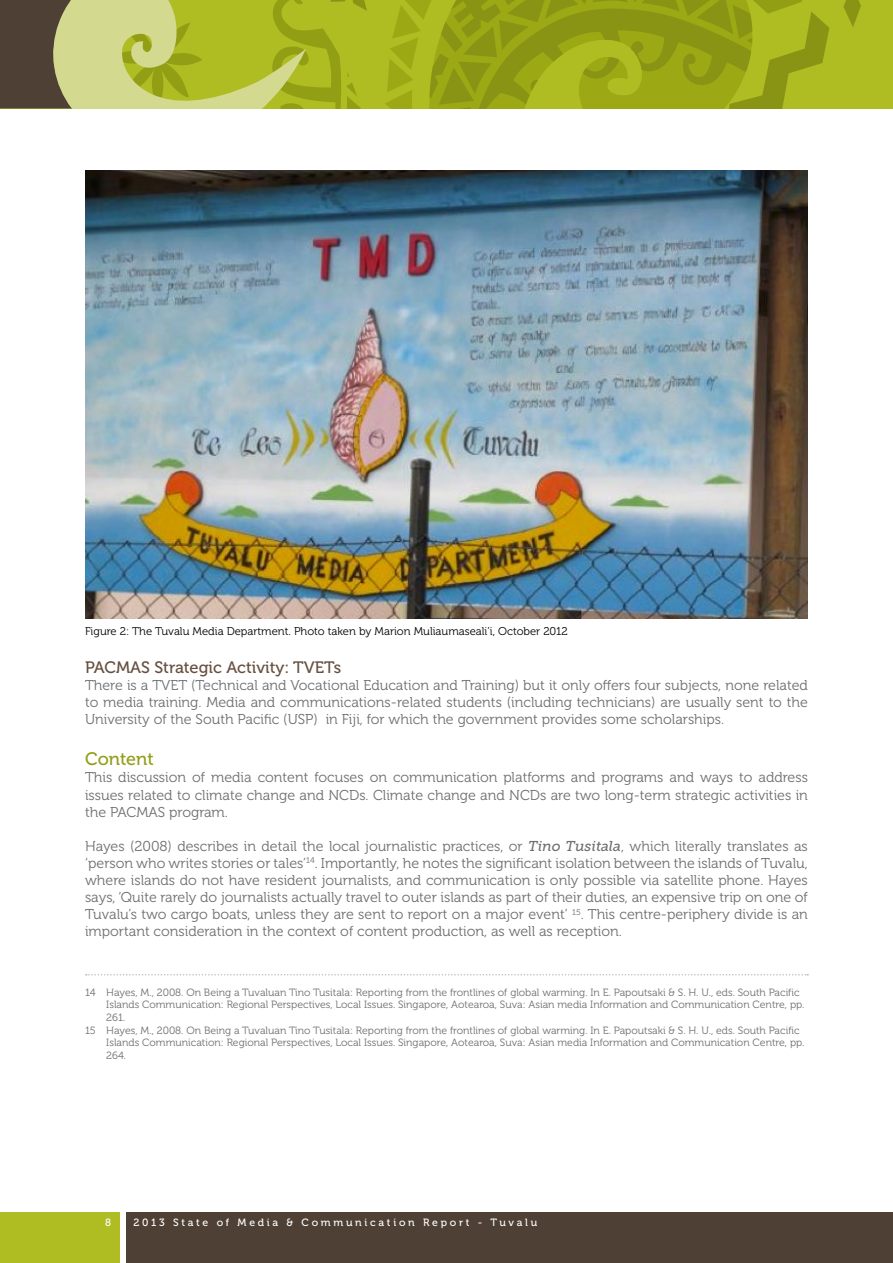
<style>
.page{position:relative;width:893px;height:1263px;background:#fff}
.page>*{position:absolute;margin:0;border:0;box-sizing:border-box;transform-origin:0 0}
.t1{font:18px "Museo 500";color:#939f1b}
.t2{font:16.5px "Museo 500";color:#685041}
.t3{font:14.25px/17.1px "Museo 300";color:#6d6e71;text-align:justify}
.t4{font:11.25px "Museo 300";color:#000}
.t5{font:10.5px "Museo 300";color:#6d6e71}
.t6{font:10.5px "Museo 500";letter-spacing:.26em;color:#fff}
.s1{font-family:"Museo Slab 500";font-style:italic}
</style>
<div class="page">
<svg style="left:86px;top:974px;width:722px;height:1px"></svg>
<img style="left:85px;top:170px;width:723px;height:448px">
<div style="left:0;top:1213px;width:120px;height:50px;background:#afbc22"></div>
<div style="left:126px;top:1213px;width:767px;height:50px;background:#4e4034"></div>
<svg style="left:0;top:0;width:893px;height:108px;background:#a1ab2b"></svg>
<p class="t4" style="left:85px;top:625px;width:484px">Figure 2: The Tuvalu Media Department. Photo taken by Marion Muliaumaseali’i, October 2012</p>
<p class="t2" style="left:85px;top:658px;width:258px">PACMAS Strategic Activity: TVETs</p>
<p class="t3" style="left:85px;top:677px;width:724px">There is a TVET (Technical and Vocational Education and Training) but it only offers four subjects, none related to media training. Media and communications-related students (including technicians) are usually sent to the University of the South Pacific (USP) in Fiji, for which the government provides some scholarships.</p>
<p class="t1" style="left:85px;top:749px;width:70px">Content</p>
<p class="t3" style="left:85px;top:769px;width:724px">This discussion of media content focuses on communication platforms and programs and ways to address issues related to climate change and NCDs. Climate change and NCDs are two long-term strategic activities in the PACMAS program.</p>
<p class="t3" style="left:85px;top:838px;width:724px">Hayes (2008) describes in detail the local journalistic practices, or <span class="s1">Tino Tusitala</span>, which literally translates as ‘person who writes stories or tales’<sup>14</sup>. Importantly, he notes the significant isolation between the islands of Tuvalu, where islands do not have resident journalists, and communication is only possible via satellite phone. Hayes says, ‘Quite rarely do journalists actually travel to outer islands as part of their duties, an expensive trip on one of Tuvalu’s two cargo boats, unless they are sent to report on a major event’ <sup>15</sup>. This centre-periphery divide is an important consideration in the context of content production, as well as reception.</p>
<p class="t5" style="left:85px;top:986px;width:716px">14 Hayes, M., 2008. On Being a Tuvaluan Tino Tusitala: Reporting from the frontlines of global warming. In E. Papoutsaki &amp; S. H. U., eds. South Pacific</p>
<p class="t5" style="left:106px;top:999px;width:700px">Islands Communication: Regional Perspectives, Local Issues. Singapore, Aotearoa, Suva: Asian media Information and Communication Centre, pp.</p>
<p class="t5" style="left:106px;top:1012px;width:21px">261.</p>
<p class="t5" style="left:85px;top:1024px;width:716px">15 Hayes, M., 2008. On Being a Tuvaluan Tino Tusitala: Reporting from the frontlines of global warming. In E. Papoutsaki &amp; S. H. U., eds. South Pacific</p>
<p class="t5" style="left:106px;top:1037px;width:700px">Islands Communication: Regional Perspectives, Local Issues. Singapore, Aotearoa, Suva: Asian media Information and Communication Centre, pp.</p>
<p class="t5" style="left:106px;top:1049px;width:21px">264.</p>
<p class="t6" style="left:105px;top:1217px;width:8px">8</p>
<p class="t6" style="left:134px;top:1217px;width:405px">2013 State of Media &amp; Communication Report - Tuvalu</p>
</div>
